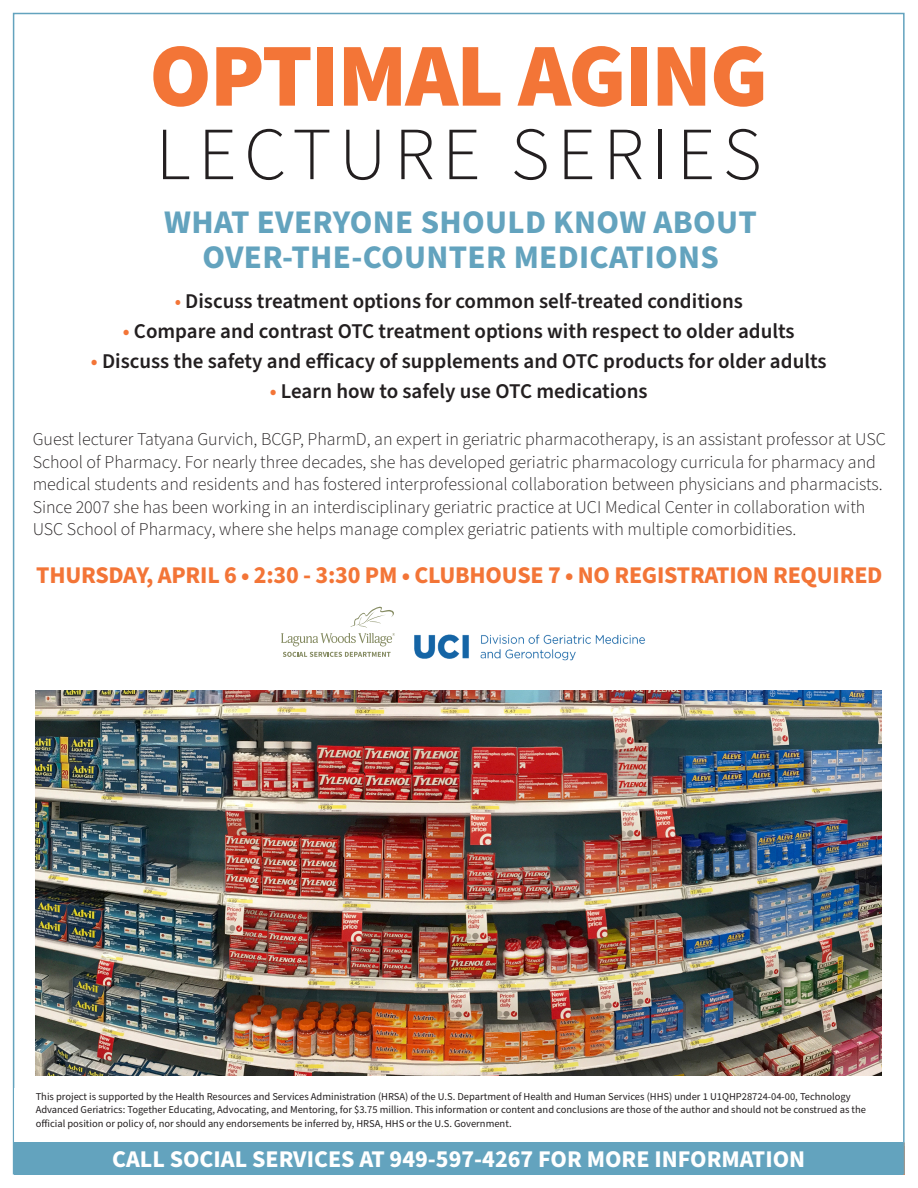
<style>
.page{position:relative;width:918px;height:1188px;background:#fff}
.page>*{position:absolute;margin:0;border:0;box-sizing:border-box;transform-origin:0 0}
.t1{font:900 90px "Source Sans Pro";letter-spacing:-.02em;color:#f37537}
.t2{font:300 75px "Source Sans Pro";letter-spacing:.1em;color:#231f20}
.t3{font:700 33px "Source Sans Pro";letter-spacing:.01em;color:#63a3be}
.t4{font:700 24px "Source Sans Pro";letter-spacing:-.01em;color:#f37537}
.t5{font:700 24px "Source Sans Pro";color:#fff}
.t6{font:600 21px "Source Sans Pro";color:#231f20}
.t7{font:300 18px/22.5px "Source Sans Pro";color:#231f20}
.t8{font:10.5px/13.5px "Source Sans Pro";color:#231f20}
.s1{font-weight:400;color:#f37537}
.s2{color:#f37537}
</style>
<div class="page">
<img style="left:36px;top:691px;width:846px;height:385px">
<img style="left:414px;top:634px;width:231px;height:27px">
<svg style="left:283px;top:652px;width:108px;height:5px"></svg>
<svg style="left:281px;top:606px;width:114px;height:40px"></svg>
<div style="left:14px;top:1142px;width:889px;height:32px;background:#63a3be"></div>
<p class="t1" style="left:149px;top:13px;width:620px">OPTIMAL AGING</p>
<p class="t2" style="left:156px;top:104px;width:608px">LECTURE SERIES</p>
<p class="t3" style="left:164px;top:200px;width:594px">WHAT EVERYONE SHOULD KNOW ABOUT</p>
<p class="t3" style="left:202px;top:234px;width:518px">OVER-THE-COUNTER MEDICATIONS</p>
<p class="t6" style="left:175px;top:287px;width:570px"><span class="s1">•</span> Discuss treatment options for common self-treated conditions</p>
<p class="t6" style="left:123px;top:317px;width:673px"><span class="s2">•</span> Compare and contrast OTC treatment options with respect to older adults</p>
<p class="t6" style="left:91px;top:347px;width:737px"><span class="s2">•</span> Discuss the safety and efficacy of supplements and OTC products for older adults</p>
<p class="t6" style="left:270px;top:377px;width:379px"><span class="s2">•</span> Learn how to safely use OTC medications</p>
<p class="t7" style="left:33px;top:428px;width:855px">Guest lecturer Tatyana Gurvich, BCGP, PharmD, an expert in geriatric pharmacotherapy, is an assistant professor at USC School of Pharmacy. For nearly three decades, she has developed geriatric pharmacology curricula for pharmacy and medical students and residents and has fostered interprofessional collaboration between physicians and pharmacists.<br>Since 2007 she has been working in an interdisciplinary geriatric practice at UCI Medical Center in collaboration with USC School of Pharmacy, where she helps manage complex geriatric patients with multiple comorbidities.</p>
<p class="t4" style="left:36px;top:558px;width:848px">THURSDAY, APRIL 6 • 2:30 - 3:30 PM • CLUBHOUSE 7 • NO REGISTRATION REQUIRED</p>
<p class="t8" style="left:36px;top:1090px;width:832px">This project is supported by the Health Resources and Services Administration (HRSA) of the U.S. Department of Health and Human Services (HHS) under 1 U1QHP28724-04-00, Technology<br>Advanced Geriatrics: Together Educating, Advocating, and Mentoring, for $3.75 million. This information or content and conclusions are those of the author and should not be construed as the official position or policy of, nor should any endorsements be inferred by, HRSA, HHS or the U.S. Government.</p>
<p class="t5" style="left:112px;top:1143px;width:695px">CALL SOCIAL SERVICES AT 949-597-4267 FOR MORE INFORMATION</p>
</div>
